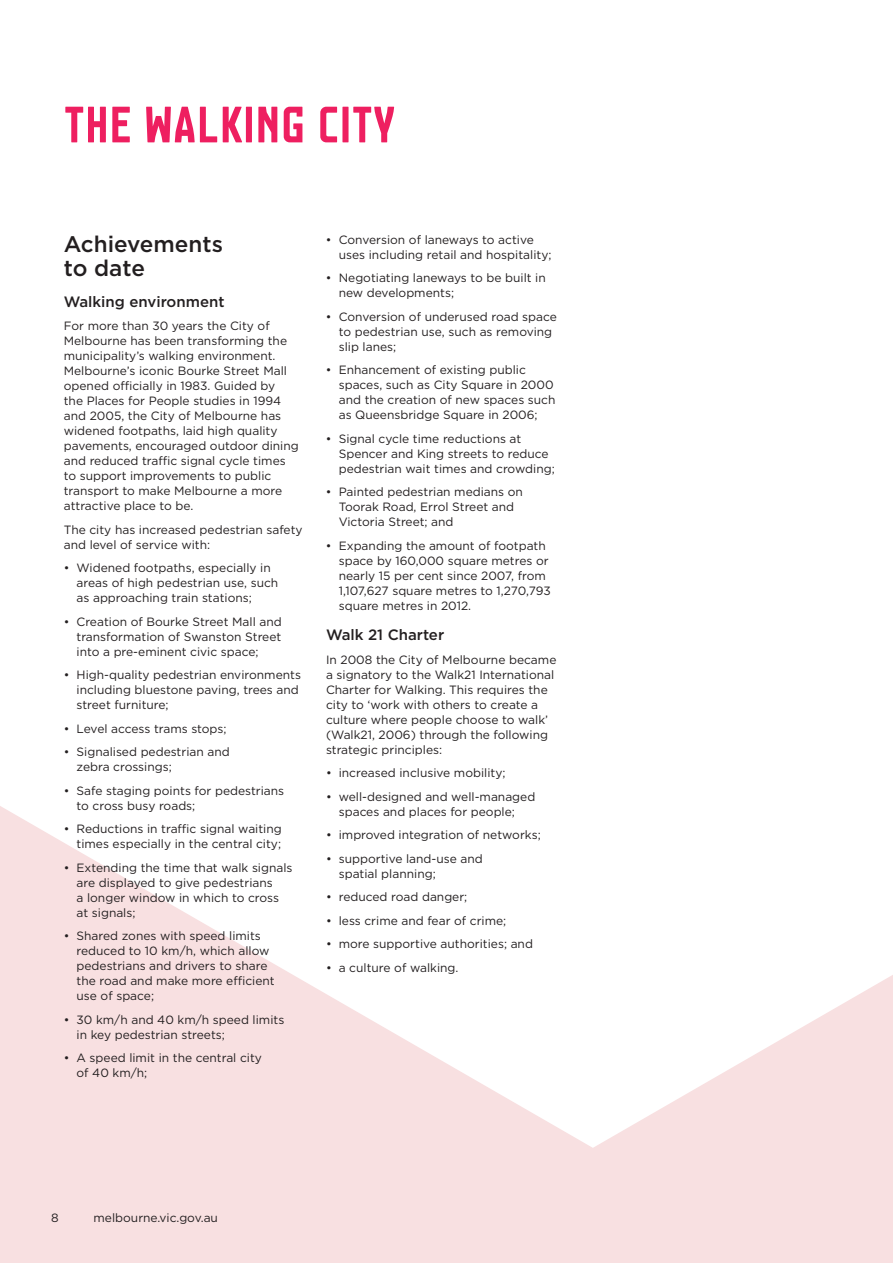
<style>
.page{position:relative;width:893px;height:1263px;background:#fff}
.page>*{position:absolute;margin:0;border:0;box-sizing:border-box;transform-origin:0 0}
.t1{font:54px "Co M";color:#ee1f60}
.t2{font:500 22.5px/24px "Gotham";color:#231f20}
.t3{font:500 15px "Gotham";color:#231f20}
.t4{font:12px/15px "Gotham";color:#231f20}
</style>
<div class="page">
<svg style="left:0;top:806px;width:893px;height:457px;fill:#f8e0e1"></svg>
<p class="t1" style="left:64px;top:92px;width:333px">THE WALKING CITY</p>
<p class="t2" style="left:64px;top:232px;width:161px">Achievements to date</p>
<p class="t3" style="left:64px;top:293px;width:162px">Walking environment</p>
<p class="t4" style="left:64px;top:319px;width:236px">For more than 30 years the City of Melbourne has been transforming the municipality’s walking environment.<br>Melbourne’s iconic Bourke Street Mall opened officially in 1983. Guided by<br>the Places for People studies in 1994 and 2005, the City of Melbourne has widened footpaths, laid high quality pavements, encouraged outdoor dining and reduced traffic signal cycle times to support improvements to public transport to make Melbourne a more attractive place to be.</p>
<p class="t4" style="left:64px;top:522px;width:240px">The city has increased pedestrian safety and level of service with:</p>
<p class="t4" style="left:77px;top:561px;width:203px;text-indent:-13px">• Widened footpaths, especially in areas of high pedestrian use, such as approaching train stations;</p>
<p class="t4" style="left:77px;top:614px;width:207px;text-align:justify;text-indent:-13px">• Creation of Bourke Street Mall and transformation of Swanston Street into a pre-eminent civic space;</p>
<p class="t4" style="left:77px;top:668px;width:226px;text-indent:-13px">• High-quality pedestrian environments including bluestone paving, trees and street furniture;</p>
<p class="t4" style="left:64px;top:721px;width:164px">• Level access trams stops;</p>
<p class="t4" style="left:77px;top:745px;width:155px;text-indent:-13px">• Signalised pedestrian and zebra crossings;</p>
<p class="t4" style="left:77px;top:783px;width:209px;text-indent:-13px">• Safe staging points for pedestrians to cross busy roads;</p>
<p class="t4" style="left:64px;top:822px;width:220px;text-align:right">• Reductions in traffic signal waiting times especially in the central city;</p>
<p class="t4" style="left:77px;top:860px;width:218px;text-indent:-13px">• Extending the time that walk signals are displayed to give pedestrians<br>a longer window in which to cross at signals;</p>
<p class="t4" style="left:77px;top:929px;width:200px;text-indent:-13px">• Shared zones with speed limits reduced to 10 km/h, which allow pedestrians and drivers to share the road and make more efficient use of space;</p>
<p class="t4" style="left:77px;top:1012px;width:209px;text-indent:-13px">• 30 km/h and 40 km/h speed limits in key pedestrian streets;</p>
<p class="t4" style="left:77px;top:1051px;width:187px;text-indent:-13px">• A speed limit in the central city of 40 km/h;</p>
<p class="t4" style="left:339px;top:232px;width:214px;text-indent:-13px">• Conversion of laneways to active uses including retail and hospitality;</p>
<p class="t4" style="left:339px;top:270px;width:209px;text-indent:-13px">• Negotiating laneways to be built in new developments;</p>
<p class="t4" style="left:339px;top:309px;width:220px;text-indent:-13px">• Conversion of underused road space to pedestrian use, such as removing slip lanes;</p>
<p class="t4" style="left:339px;top:362px;width:218px;text-indent:-13px">• Enhancement of existing public spaces, such as City Square in 2000 and the creation of new spaces such as Queensbridge Square in 2006;</p>
<p class="t4" style="left:339px;top:431px;width:217px;text-indent:-13px">• Signal cycle time reductions at<br>Spencer and King streets to reduce pedestrian wait times and crowding;</p>
<p class="t4" style="left:339px;top:484px;width:186px;text-indent:-13px">• Painted pedestrian medians on<br>Toorak Road, Errol Street and<br>Victoria Street; and</p>
<p class="t4" style="left:339px;top:538px;width:214px;text-indent:-13px">• Expanding the amount of footpath space by 160,000 square metres or nearly 15 per cent since 2007, from<br>1,107,627 square metres to 1,270,793 square metres in 2012.</p>
<p class="t3" style="left:326px;top:626px;width:120px">Walk 21 Charter</p>
<p class="t4" style="left:326px;top:652px;width:232px">In 2008 the City of Melbourne became a signatory to the Walk21 International Charter for Walking. This requires the city to ‘work with others to create a culture where people choose to walk’ (Walk21, 2006) through the following strategic principles:</p>
<p class="t4" style="left:326px;top:766px;width:181px">• increased inclusive mobility;</p>
<p class="t4" style="left:339px;top:789px;width:198px;text-indent:-13px">• well-designed and well-managed spaces and places for people;</p>
<p class="t4" style="left:326px;top:828px;width:216px">• improved integration of networks;</p>
<p class="t4" style="left:339px;top:851px;width:146px;text-indent:-13px">• supportive land-use and spatial planning;</p>
<p class="t4" style="left:326px;top:890px;width:143px">• reduced road danger;</p>
<p class="t4" style="left:326px;top:913px;width:182px">• less crime and fear of crime;</p>
<p class="t4" style="left:326px;top:937px;width:208px">• more supportive authorities; and</p>
<p class="t4" style="left:326px;top:960px;width:134px">• a culture of walking.</p>
<p class="t4" style="left:51px;top:1210px;width:9px">8</p>
<p class="t4" style="left:94px;top:1210px;width:126px">melbourne.vic.gov.au</p>
</div>
